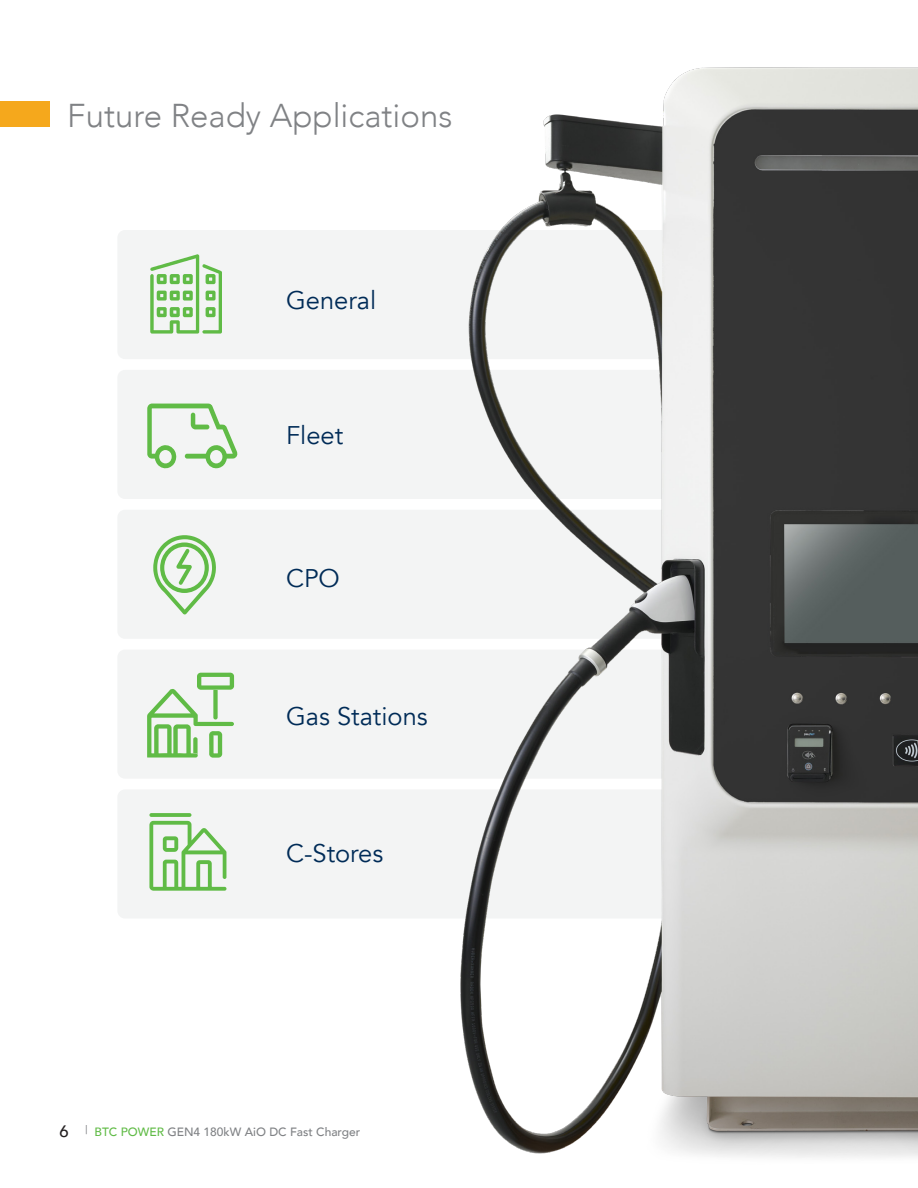
<style>
.page{position:relative;width:918px;height:1188px;background:#fff}
.page>*{position:absolute;margin:0;border:0;box-sizing:border-box;transform-origin:0 0}
.t1{font:300 33px "Avenir";color:#808285}
.t2{font:25.5px "Avenir";color:#002b57}
.t3{font:500 12px "Avenir";color:#808285}
.s1{font-size:16.5px;color:#231f20}
.s2{font-weight:400}
.s3{color:#60bb46}
</style>
<div class="page">
<div style="left:117px;top:230px;width:700px;height:129px;background:#f3f4f4;border-radius:8px"></div>
<div style="left:117px;top:370px;width:700px;height:129px;background:#f3f4f4;border-radius:8px"></div>
<div style="left:117px;top:650px;width:700px;height:129px;background:#f3f4f4;border-radius:8px"></div>
<div style="left:117px;top:510px;width:700px;height:129px;background:#f3f4f4;border-radius:8px"></div>
<div style="left:117px;top:789px;width:700px;height:130px;background:#f3f4f4;border-radius:8px"></div>
<div style="left:0;top:101px;width:49px;height:26px;background:#f5a81c"></div>
<img style="left:460px;top:67px;width:458px;height:1091px">
<svg style="left:147px;top:404px;width:91px;height:65px"></svg>
<svg style="left:153px;top:535px;width:63px;height:80px"></svg>
<svg style="left:149px;top:813px;width:78px;height:78px"></svg>
<svg style="left:147px;top:673px;width:87px;height:85px"></svg>
<svg style="left:150px;top:254px;width:72px;height:80px"></svg>
<p class="t1" style="left:67px;top:96px;width:387px">Future Ready Applications</p>
<p class="t2" style="left:286px;top:285px;width:92px">General</p>
<p class="t2" style="left:286px;top:420px;width:59px">Fleet</p>
<p class="t2" style="left:286px;top:563px;width:55px">CPO</p>
<p class="t2" style="left:286px;top:702px;width:143px">Gas Stations</p>
<p class="t2" style="left:286px;top:838px;width:99px">C-Stores</p>
<p class="t3" style="left:59px;top:1121px;width:302px"><span class="s1">6</span> <span class="s2">|</span> <span class="s3">BTC POWER</span> GEN4 180kW AiO DC Fast Charger</p>
</div>
